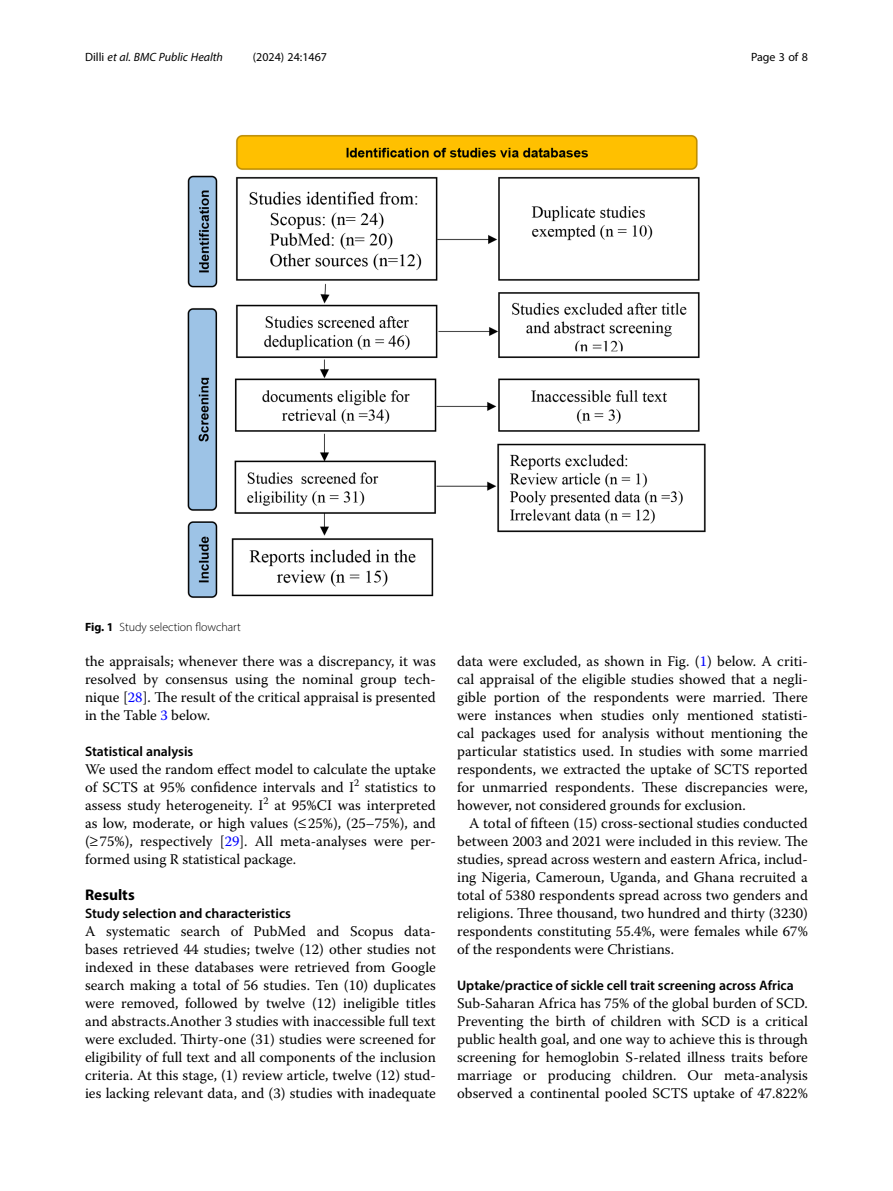
<style>
.page{position:relative;width:893px;height:1191px;background:#fff}
.page>*{position:absolute;margin:0;border:0;box-sizing:border-box;transform-origin:0 0}
.Head_1{font:700 15.45px "Myriad Pro";color:#000}
.Body_Text{font:14.7px/18px "Warnock Pro";color:#000;text-align:justify}
.Body_Text_Indent{font:14.7px/18px "Warnock Pro";color:#000;text-align:justify}
.Head_2{font:600 13.8px "Myriad Pro";color:#000}
.Head_2_After_1{font:600 13.8px "Myriad Pro";color:#000}
.Figure_Caption{font:300 12px "Myriad Pro";color:#000}
.t1{font:italic 12px "Myriad Pro";color:#000}
.t2{font:12px "Myriad Pro";color:#000}
.s1{font-style:normal}
.s2{font-weight:700}
.s3{color:#00f}
</style>
<div class="page">
<img style="left:187px;top:134px;width:519px;height:464px">
<p class="t1" style="left:85px;top:50px;width:139px"><span class="s1">Dilli</span> et al. BMC Public Health</p>
<p class="t2" style="left:253px;top:50px;width:76px">(2024) 24:1467</p>
<p class="t2" style="left:751px;top:50px;width:58px">Page 3 of 8</p>
<p class="Figure_Caption" style="left:85px;top:619px;width:157px"><span class="s2">Fig. 1</span> Study selection flowchart</p>
<p class="Body_Text" style="left:85px;top:652px;width:352px">the appraisals; whenever there was a discrepancy, it was resolved by consensus using the nominal group tech&shy;nique [<span class="s3">28</span>]. The result of the critical appraisal is presented in the Table <span class="s3">3</span> below.</p>
<p class="Head_2" style="left:85px;top:743px;width:110px">Statistical analysis</p>
<p class="Body_Text" style="left:85px;top:760px;width:352px">We used the random effect model to calculate the uptake of SCTS at 95% confidence intervals and I<sup>2</sup> statistics to assess study heterogeneity. I<sup>2</sup> at 95%CI was interpreted as low, moderate, or high values (≤25%), (25–75%), and (≥75%), respectively [<span class="s3">29</span>]. All meta-analyses were per&shy;formed using R statistical package.</p>
<p class="Head_1" style="left:85px;top:885px;width:51px">Results</p>
<p class="Head_2_After_1" style="left:85px;top:905px;width:207px">Study selection and characteristics</p>
<p class="Body_Text" style="left:85px;top:922px;width:352px">A systematic search of PubMed and Scopus data&shy;bases retrieved 44 studies; twelve (12) other studies not indexed in these databases were retrieved from Google search making a total of 56 studies. Ten (10) duplicates were removed, followed by twelve (12) ineligible titles and abstracts.Another 3 studies with inaccessible full text were excluded. Thirty-one (31) studies were screened for eligibility of full text and all components of the inclusion criteria. At this stage, (1) review article, twelve (12) stud&shy;ies lacking relevant data, and (3) studies with inadequate</p>
<p class="Body_Text" style="left:457px;top:652px;width:352px">data were excluded, as shown in Fig. (<span class="s3">1</span>) below. A criti&shy;cal appraisal of the eligible studies showed that a negli&shy;gible portion of the respondents were married. There were instances when studies only mentioned statisti&shy;cal packages used for analysis without mentioning the particular statistics used. In studies with some married respondents, we extracted the uptake of SCTS reported for unmarried respondents. These discrepancies were, however, not considered grounds for exclusion.</p>
<p class="Body_Text_Indent" style="left:457px;top:814px;width:352px;text-indent:12px">A total of fifteen (15) cross-sectional studies conducted between 2003 and 2021 were included in this review. The studies, spread across western and eastern Africa, includ&shy;ing Nigeria, Cameroun, Uganda, and Ghana recruited a total of 5380 respondents spread across two genders and religions. Three thousand, two hundred and thirty (3230) respondents constituting 55.4%, were females while 67% of the respondents were Christians.</p>
<p class="Head_2" style="left:457px;top:977px;width:338px">Uptake/practice of sickle cell trait screening across Africa</p>
<p class="Body_Text" style="left:457px;top:994px;width:352px">Sub-Saharan Africa has 75% of the global burden of SCD.<br>Preventing the birth of children with SCD is a critical public health goal, and one way to achieve this is through screening for hemoglobin S-related illness traits before marriage or producing children. Our meta-analysis observed a continental pooled SCTS uptake of 47.822%</p>
</div>
